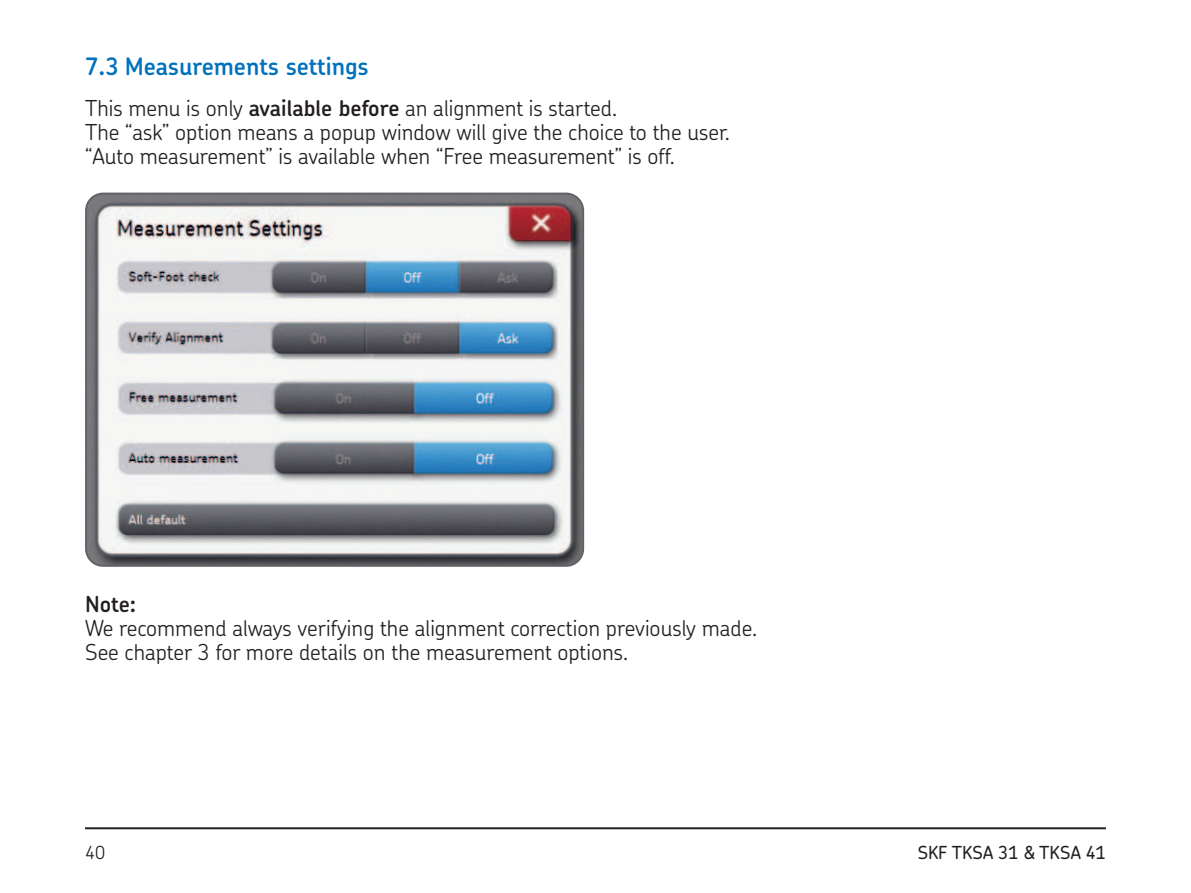
<style>
.page{position:relative;width:1191px;height:893px;background:#fff}
.page>*{position:absolute;margin:0;border:0;box-sizing:border-box;transform-origin:0 0}
.t1{font:600 24px "SKF Chevin OT";color:#0072bc}
.t2{font:300 22px/24px "SKF Chevin OT";color:#231f20}
.t3{font:600 22px "SKF Chevin OT";color:#231f20}
.t4{font:500 18px "SKF Chevin OT";color:#231f20}
.t5{font:300 18px "SKF Chevin OT";color:#231f20}
.s1{font-weight:600}
</style>
<div class="page">
<hr style="left:85px;top:827px;width:1021px;height:2px;background:#231f20">
<img style="left:88px;top:194px;width:495px;height:370px">
<div style="left:85px;top:193px;width:499px;height:374px;border:2px solid #636366;border-radius:17px"></div>
<p class="t1" style="left:85px;top:55px;width:285px">7.3 Measurements settings</p>
<p class="t2" style="left:85px;top:97px;width:646px">This menu is only <span class="s1">available before</span> an alignment is started.<br>The “ask” option means a popup window will give the choice to the user. “Auto measurement” is available when “Free measurement” is off.</p>
<p class="t3" style="left:85px;top:594px;width:53px">Note:</p>
<p class="t2" style="left:85px;top:617px;width:674px">We recommend always verifying the alignment correction previously made.<br>See chapter 3 for more details on the measurement options.</p>
<p class="t5" style="left:85px;top:844px;width:22px">40</p>
<p class="t4" style="left:917px;top:842px;width:190px">SKF TKSA 31 &amp; TKSA 41</p>
</div>
